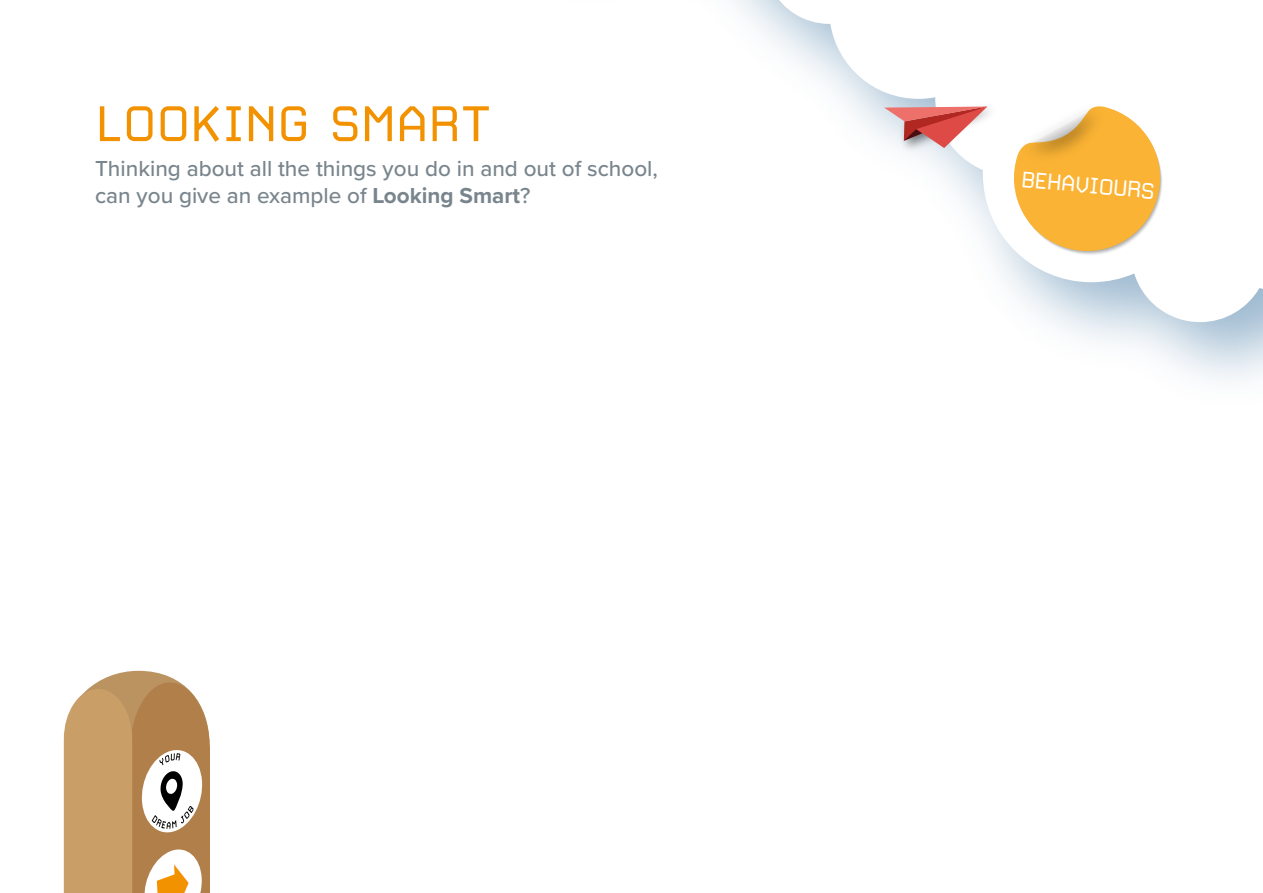
<style>
.page{position:relative;width:1263px;height:893px;background:#fff}
.page>*{position:absolute;margin:0;border:0;box-sizing:border-box;transform-origin:0 0}
.t1{font:60px "Carbon";letter-spacing:-.025em;color:#f39200}
.t2{font:27px "Carbon";color:#fff}
.t3{font:500 22.5px/27px "Proxima Nova";color:#79858d}
.s1{font-weight:700}
</style>
<div class="page">
<svg style="left:733px;top:0;width:530px;height:381px"></svg>
<img style="left:1009px;top:94px;width:108px;height:77px">
<svg style="left:1011px;top:105px;width:159px;height:156px"></svg>
<img style="left:895px;top:98px;width:109px;height:60px">
<svg style="left:884px;top:106px;width:103px;height:42px"></svg>
<svg style="left:64px;top:671px;width:146px;height:222px"></svg>
<h1 class="t1" style="left:95px;top:93px;width:398px">LOOKING SMART</h1>
<p class="t3" style="left:95px;top:154px;width:564px">Thinking about all the things you do in and out of school, can you give an example of <span class="s1">Looking Smart</span>?</p>
<p class="t2" style="left:1022px;top:165px;width:136px;rotate:5deg">BEHAVIOURS</p>
</div>
